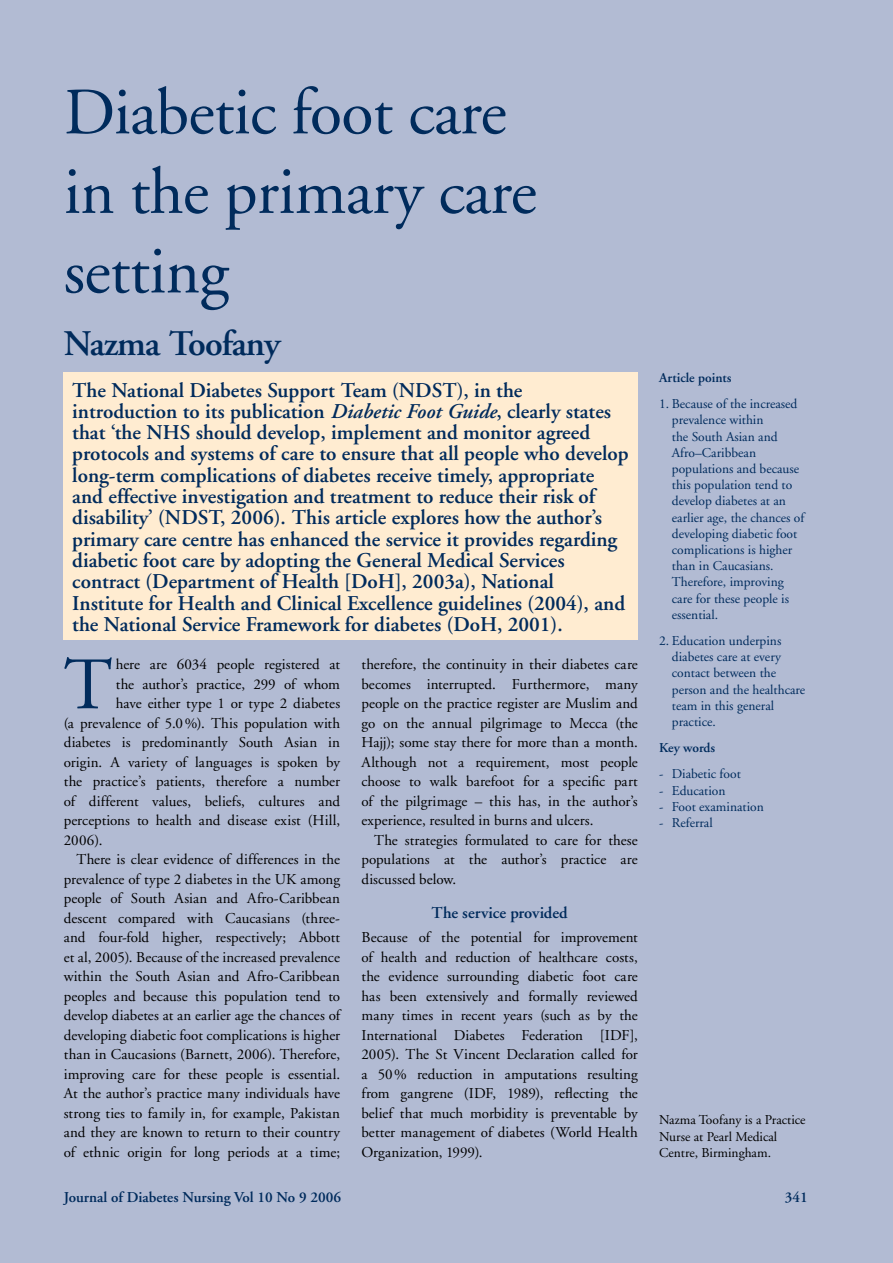
<style>
.page{position:relative;width:893px;height:1263px;background:#b2bbd3}
.page>*{position:absolute;margin:0;border:0;box-sizing:border-box;transform-origin:0 0}
.t1{font:73.8px "Adobe Garamond";color:#002b5c}
.t2{font:66px/79.5px "Adobe Garamond";letter-spacing:-.01em;color:#002b5c}
.t3{font:600 36px "Adobe Garamond";letter-spacing:-.025em;color:#002b5c}
.t4{font:600 21px/21.3px "Adobe Garamond";color:#002b5c}
.t5{font:600 16.5px "Adobe Garamond";letter-spacing:-.005em;color:#002b5c}
.t6{font:15px/19.5px "Adobe Garamond";letter-spacing:.005em;color:#000;text-align:justify}
.t7{font:600 15px "Adobe Garamond";color:#002b5c}
.t8{font:13.5px/16.2px "Adobe Garamond";color:#002b5c}
.t9{font:13.5px/16.2px "Adobe Garamond";color:#000}
.t10{font:600 13.5px "Adobe Garamond";color:#002b5c}
.s1{font-style:italic}
</style>
<div class="page">
<div style="left:64px;top:372px;width:574px;height:268px;background:#ffecd1"></div>
<h2 class="t2" style="left:64px;top:74px;width:475px">Diabetic foot care in the primary care setting</h2>
<h3 class="t3" style="left:64px;top:324px;width:218px">Nazma Toofany</h3>
<p class="t4" style="left:72px;top:380px;width:558px">The National Diabetes Support Team (NDST), in the introduction to its publication <span class="s1">Diabetic Foot Guide</span>, clearly states that ‘the NHS should develop, implement and monitor agreed protocols and systems of care to ensure that all people who develop long-term complications of diabetes receive timely, appropriate and effective investigation and treatment to reduce their risk of disability’ (NDST, 2006). This article explores how the author’s primary care centre has enhanced the service it provides regarding diabetic foot care by adopting the General Medical Services contract (Department of Health [DoH], 2003a), National Institute for Health and Clinical Excellence guidelines (2004), and the National Service Framework for diabetes (DoH, 2001).</p>
<h1 class="t1" style="left:64px;top:645px;width:50px">T</h1>
<p class="t6" style="left:116px;top:655px;width:226px">here are 6034 people registered at</p>
<p class="t6" style="left:116px;top:675px;width:226px">the author’s practice, 299 of whom</p>
<p class="t6" style="left:116px;top:694px;width:226px">have either type 1 or type 2 diabetes</p>
<p class="t6" style="left:64px;top:714px;width:278px">(a prevalence of 5.0%). This population with</p>
<p class="t6" style="left:64px;top:733px;width:278px">diabetes is predominantly South Asian in</p>
<p class="t6" style="left:64px;top:753px;width:278px">origin. A variety of languages is spoken by</p>
<p class="t6" style="left:64px;top:772px;width:278px">the practice’s patients, therefore a number</p>
<p class="t6" style="left:64px;top:792px;width:278px">of different values, beliefs, cultures and</p>
<p class="t6" style="left:64px;top:811px;width:278px">perceptions to health and disease exist (Hill,</p>
<p class="t6" style="left:64px;top:831px;width:40px">2006).</p>
<p class="t6" style="left:77px;top:850px;width:265px">There is clear evidence of differences in the</p>
<p class="t6" style="left:64px;top:870px;width:278px">prevalence of type 2 diabetes in the UK among</p>
<p class="t6" style="left:64px;top:889px;width:278px">people of South Asian and Afro-Caribbean</p>
<p class="t6" style="left:64px;top:909px;width:278px">descent compared with Caucasians (three-</p>
<p class="t6" style="left:64px;top:928px;width:278px">and four-fold higher, respectively; Abbott</p>
<p class="t6" style="left:64px;top:948px;width:278px">et al, 2005). Because of the increased prevalence</p>
<p class="t6" style="left:64px;top:967px;width:278px">within the South Asian and Afro-Caribbean</p>
<p class="t6" style="left:64px;top:987px;width:278px">peoples and because this population tend to</p>
<p class="t6" style="left:64px;top:1006px;width:278px">develop diabetes at an earlier age the chances of</p>
<p class="t6" style="left:64px;top:1026px;width:278px">developing diabetic foot complications is higher</p>
<p class="t6" style="left:64px;top:1045px;width:278px">than in Caucasions (Barnett, 2006). Therefore,</p>
<p class="t6" style="left:64px;top:1065px;width:278px">improving care for these people is essential.</p>
<p class="t6" style="left:64px;top:1084px;width:278px">At the author’s practice many individuals have</p>
<p class="t6" style="left:64px;top:1104px;width:278px">strong ties to family in, for example, Pakistan</p>
<p class="t6" style="left:64px;top:1123px;width:278px">and they are known to return to their country</p>
<p class="t6" style="left:64px;top:1143px;width:278px">of ethnic origin for long periods at a time;</p>
<p class="t6" style="left:361px;top:655px;width:278px">therefore, the continuity in their diabetes care becomes interrupted. Furthermore, many people on the practice register are Muslim and go on the annual pilgrimage to Mecca (the Hajj); some stay there for more than a month.<br>Although not a requirement, most people choose to walk barefoot for a specific part of the pilgrimage – this has, in the author’s experience, resulted in burns and ulcers.</p>
<p class="t6" style="left:361px;top:831px;width:278px;text-indent:13px">The strategies formulated to care for these populations at the author’s practice are discussed below.</p>
<p class="t5" style="left:432px;top:904px;width:137px">The service provided</p>
<p class="t6" style="left:361px;top:928px;width:278px">Because of the potential for improvement of health and reduction of healthcare costs, the evidence surrounding diabetic foot care has been extensively and formally reviewed many times in recent years (such as by the International Diabetes Federation [IDF], 2005). The St Vincent Declaration called for a 50% reduction in amputations resulting from gangrene (IDF, 1989), reflecting the belief that much morbidity is preventable by better management of diabetes (World Health Organization, 1999).</p>
<p class="t10" style="left:659px;top:370px;width:74px">Article points</p>
<p class="t8" style="left:672px;top:396px;width:134px;text-indent:-13px">1. Because of the increased prevalence within<br>the South Asian and<br>Afro–Caribbean populations and because this population tend to develop diabetes at an earlier age, the chances of developing diabetic foot complications is higher than in Caucasians.<br>Therefore, improving care for these people is essential.</p>
<p class="t8" style="left:672px;top:633px;width:135px;text-indent:-13px">2. Education underpins diabetes care at every contact between the person and the healthcare team in this general practice.</p>
<p class="t10" style="left:659px;top:740px;width:58px">Key words</p>
<p class="t8" style="left:659px;top:766px;width:83px">- Diabetic foot</p>
<p class="t8" style="left:659px;top:782px;width:68px">- Education</p>
<p class="t8" style="left:659px;top:799px;width:106px">- Foot examination</p>
<p class="t8" style="left:659px;top:815px;width:55px">- Referral</p>
<p class="t9" style="left:659px;top:1112px;width:148px">Nazma Toofany is a Practice<br>Nurse at Pearl Medical<br>Centre, Birmingham.</p>
<p class="t7" style="left:64px;top:1189px;width:279px">Journal of Diabetes Nursing Vol 10 No 9 2006</p>
<p class="t7" style="left:785px;top:1189px;width:24px">341</p>
</div>
